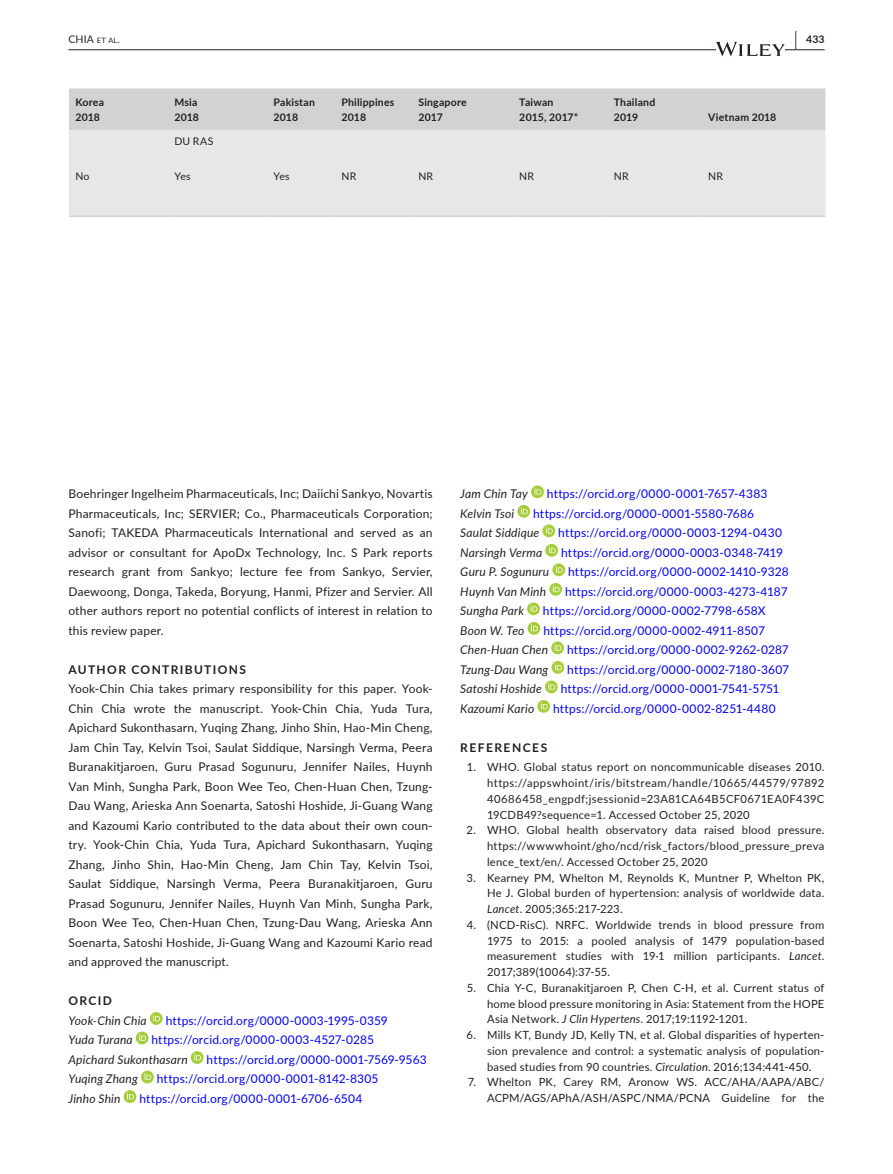
<style>
.page{position:relative;width:893px;height:1174px;background:#fff}
.page>*{position:absolute;margin:0;border:0;box-sizing:border-box;transform-origin:0 0}
.t1{font:12px/19.5px "Lato";letter-spacing:.015em;color:#231f20;text-align:justify}
.t2{font:12px "Lato";letter-spacing:.015em;color:#00f}
.t3{font:italic 12px "Lato";letter-spacing:.015em;color:#231f20}
.t4{font:700 12px "Lato";letter-spacing:.115em;color:#231f20}
.t5{font:11.25px/15.8px "Lato";letter-spacing:.02em;color:#231f20;text-align:justify}
.t6{font:700 10.5px/15px "Lato";letter-spacing:.02em;color:#231f20}
.t7{font:10.5px "Lato";letter-spacing:.02em;color:#231f20}
.t8{font:10.5px "Lato";color:#231f20}
.s1{font-size:7.35px}
.s2{font-size:19.5px}
.s3{font-style:italic}
</style>
<div class="page">
<hr style="left:68px;top:49px;width:756px;height:1px;background:#231f20">
<svg style="left:716px;top:42px;width:69px;height:14px"></svg>
<svg style="left:150px;top:1012px;width:13px;height:12px"></svg>
<svg style="left:153px;top:1014px;width:7px;height:7px"></svg>
<div style="left:136px;top:1031px;width:12px;height:13px;background:#a5cd39;border-radius:50%"></div>
<svg style="left:139px;top:1034px;width:7px;height:7px"></svg>
<svg style="left:191px;top:1051px;width:13px;height:13px"></svg>
<svg style="left:194px;top:1053px;width:7px;height:7px"></svg>
<svg style="left:141px;top:1070px;width:13px;height:13px"></svg>
<svg style="left:144px;top:1073px;width:7px;height:7px"></svg>
<svg style="left:124px;top:1090px;width:12px;height:12px"></svg>
<svg style="left:127px;top:1092px;width:7px;height:7px"></svg>
<svg style="left:531px;top:485px;width:13px;height:13px"></svg>
<svg style="left:534px;top:488px;width:7px;height:7px"></svg>
<svg style="left:517px;top:505px;width:13px;height:13px"></svg>
<svg style="left:521px;top:507px;width:7px;height:7px"></svg>
<svg style="left:542px;top:524px;width:13px;height:13px"></svg>
<svg style="left:546px;top:527px;width:7px;height:7px"></svg>
<svg style="left:545px;top:544px;width:13px;height:12px"></svg>
<svg style="left:549px;top:546px;width:7px;height:7px"></svg>
<svg style="left:552px;top:563px;width:13px;height:13px"></svg>
<svg style="left:556px;top:566px;width:7px;height:7px"></svg>
<svg style="left:549px;top:583px;width:13px;height:13px"></svg>
<svg style="left:553px;top:585px;width:7px;height:7px"></svg>
<svg style="left:527px;top:602px;width:13px;height:13px"></svg>
<svg style="left:530px;top:605px;width:7px;height:7px"></svg>
<svg style="left:528px;top:622px;width:12px;height:12px"></svg>
<svg style="left:531px;top:624px;width:7px;height:7px"></svg>
<svg style="left:551px;top:641px;width:13px;height:13px"></svg>
<svg style="left:555px;top:644px;width:6px;height:7px"></svg>
<svg style="left:551px;top:661px;width:13px;height:13px"></svg>
<svg style="left:555px;top:663px;width:7px;height:7px"></svg>
<svg style="left:545px;top:680px;width:13px;height:13px"></svg>
<svg style="left:548px;top:683px;width:7px;height:7px"></svg>
<svg style="left:537px;top:700px;width:13px;height:12px"></svg>
<svg style="left:541px;top:702px;width:7px;height:7px"></svg>
<div style="left:69px;top:88px;width:756px;height:42px;background:#d1d2d4"></div>
<div style="left:69px;top:130px;width:756px;height:85px;background:#e6e7e9"></div>
<hr style="left:69px;top:215px;width:99px;height:2px;background:#d1d2d4">
<hr style="left:168px;top:215px;width:99px;height:2px;background:#d1d2d4">
<hr style="left:267px;top:215px;width:68px;height:2px;background:#d1d2d4">
<hr style="left:335px;top:215px;width:77px;height:2px;background:#d1d2d4">
<hr style="left:412px;top:215px;width:101px;height:2px;background:#d1d2d4">
<hr style="left:513px;top:215px;width:95px;height:2px;background:#d1d2d4">
<hr style="left:608px;top:215px;width:94px;height:2px;background:#d1d2d4">
<hr style="left:702px;top:215px;width:123px;height:2px;background:#d1d2d4">
<p class="t8" style="left:68px;top:31px;width:53px">CHIA <span class="s1">et al</span>.</p>
<p class="t6" style="left:795px;top:31px;width:31px"><span class="s2">|</span> 433</p>
<p class="t6" style="left:75px;top:94px;width:30px">Korea<br>2018</p>
<p class="t6" style="left:174px;top:94px;width:26px">Msia<br>2018</p>
<p class="t6" style="left:273px;top:94px;width:43px">Pakistan<br>2018</p>
<p class="t6" style="left:341px;top:94px;width:55px">Philippines<br>2018</p>
<p class="t6" style="left:418px;top:94px;width:50px">Singapore<br>2017</p>
<p class="t6" style="left:519px;top:94px;width:61px">Taiwan<br>2015, 2017*</p>
<p class="t6" style="left:614px;top:94px;width:43px">Thailand<br>2019</p>
<p class="t7" style="left:174px;top:133px;width:41px">DU RAS</p>
<p class="t6" style="left:708px;top:109px;width:70px">Vietnam 2018</p>
<p class="t7" style="left:75px;top:169px;width:16px">No</p>
<p class="t7" style="left:174px;top:169px;width:18px">Yes</p>
<p class="t7" style="left:273px;top:169px;width:18px">Yes</p>
<p class="t7" style="left:341px;top:169px;width:16px">NR</p>
<p class="t7" style="left:418px;top:169px;width:16px">NR</p>
<p class="t7" style="left:519px;top:169px;width:16px">NR</p>
<p class="t7" style="left:614px;top:169px;width:16px">NR</p>
<p class="t7" style="left:708px;top:169px;width:16px">NR</p>
<p class="t1" style="left:68px;top:483px;width:366px">Boehringer Ingelheim Pharmaceuticals, Inc; Daiichi Sankyo, Novartis Pharmaceuticals, Inc; SERVIER; Co., Pharmaceuticals Corporation; Sanofi; TAKEDA Pharmaceuticals International and served as an advisor or consultant for ApoDx Technology, Inc. S Park reports research grant from Sankyo; lecture fee from Sankyo, Servier, Daewoong, Donga, Takeda, Boryung, Hanmi, Pfizer and Servier. All other authors report no potential conflicts of interest in relation to this review paper.</p>
<p class="t4" style="left:68px;top:660px;width:179px">AUTHOR CONTRIBUTIONS</p>
<p class="t1" style="left:68px;top:678px;width:366px">Yook-Chin Chia takes primary responsibility for this paper. Yook-Chin Chia wrote the manuscript. Yook-Chin Chia, Yuda Tura, Apichard Sukonthasarn, Yuqing Zhang, Jinho Shin, Hao-Min Cheng, Jam Chin Tay, Kelvin Tsoi, Saulat Siddique, Narsingh Verma, Peera Buranakitjaroen, Guru Prasad Sogunuru, Jennifer Nailes, Huynh Van Minh, Sungha Park, Boon Wee Teo, Chen-Huan Chen, Tzung-Dau Wang, Arieska Ann Soenarta, Satoshi Hoshide, Ji-Guang Wang and Kazoumi Kario contributed to the data about their own coun&shy;try. Yook-Chin Chia, Yuda Tura, Apichard Sukonthasarn, Yuqing Zhang, Jinho Shin, Hao-Min Cheng, Jam Chin Tay, Kelvin Tsoi, Saulat Siddique, Narsingh Verma, Peera Buranakitjaroen, Guru Prasad Sogunuru, Jennifer Nailes, Huynh Van Minh, Sungha Park, Boon Wee Teo, Chen-Huan Chen, Tzung-Dau Wang, Arieska Ann Soenarta, Satoshi Hoshide, Ji-Guang Wang and Kazoumi Kario read and approved the manuscript.</p>
<p class="t4" style="left:68px;top:992px;width:45px">ORCID</p>
<p class="t3" style="left:68px;top:1012px;width:80px">Yook-Chin Chia</p>
<p class="t2" style="left:166px;top:1012px;width:223px">https://orcid.org/0000-0003-1995-0359</p>
<p class="t3" style="left:68px;top:1031px;width:66px">Yuda Turana</p>
<p class="t2" style="left:152px;top:1031px;width:224px">https://orcid.org/0000-0003-4527-0285</p>
<p class="t3" style="left:68px;top:1051px;width:121px">Apichard Sukonthasarn</p>
<p class="t2" style="left:207px;top:1051px;width:222px">https://orcid.org/0000-0001-7569-9563</p>
<p class="t3" style="left:68px;top:1070px;width:71px">Yuqing Zhang</p>
<p class="t2" style="left:157px;top:1070px;width:223px">https://orcid.org/0000-0001-8142-8305</p>
<p class="t3" style="left:68px;top:1090px;width:54px">Jinho Shin</p>
<p class="t2" style="left:139px;top:1090px;width:225px">https://orcid.org/0000-0001-6706-6504</p>
<p class="t3" style="left:460px;top:485px;width:69px">Jam Chin Tay</p>
<p class="t2" style="left:547px;top:485px;width:222px">https://orcid.org/0000-0001-7657-4383</p>
<p class="t3" style="left:460px;top:505px;width:55px">Kelvin Tsoi</p>
<p class="t2" style="left:533px;top:505px;width:223px">https://orcid.org/0000-0001-5580-7686</p>
<p class="t3" style="left:460px;top:524px;width:81px">Saulat Siddique</p>
<p class="t2" style="left:558px;top:524px;width:225px">https://orcid.org/0000-0003-1294-0430</p>
<p class="t3" style="left:460px;top:544px;width:83px">Narsingh Verma</p>
<p class="t2" style="left:561px;top:544px;width:223px">https://orcid.org/0000-0003-0348-7419</p>
<p class="t3" style="left:460px;top:563px;width:91px">Guru P. Sogunuru</p>
<p class="t2" style="left:568px;top:563px;width:222px">https://orcid.org/0000-0002-1410-9328</p>
<p class="t3" style="left:460px;top:583px;width:87px">Huynh Van Minh</p>
<p class="t2" style="left:565px;top:583px;width:224px">https://orcid.org/0000-0003-4273-4187</p>
<p class="t3" style="left:460px;top:602px;width:65px">Sungha Park</p>
<p class="t2" style="left:543px;top:602px;width:224px">https://orcid.org/0000-0002-7798-658X</p>
<p class="t3" style="left:460px;top:622px;width:66px">Boon W. Teo</p>
<p class="t2" style="left:543px;top:622px;width:223px">https://orcid.org/0000-0002-4911-8507</p>
<p class="t3" style="left:460px;top:641px;width:89px">Chen-Huan Chen</p>
<p class="t2" style="left:567px;top:641px;width:223px">https://orcid.org/0000-0002-9262-0287</p>
<p class="t3" style="left:460px;top:661px;width:90px">Tzung-Dau Wang</p>
<p class="t2" style="left:567px;top:661px;width:223px">https://orcid.org/0000-0002-7180-3607</p>
<p class="t3" style="left:460px;top:680px;width:83px">Satoshi Hoshide</p>
<p class="t2" style="left:561px;top:680px;width:220px">https://orcid.org/0000-0001-7541-5751</p>
<p class="t3" style="left:460px;top:700px;width:75px">Kazoumi Kario</p>
<p class="t2" style="left:553px;top:700px;width:224px">https://orcid.org/0000-0002-8251-4480</p>
<p class="t4" style="left:460px;top:738px;width:88px">REFERENCES</p>
<p class="t5" style="left:487px;top:759px;width:339px;text-indent:-20px">1. WHO. Global status report on noncommunicable diseases 2010. https://appswhoint/iris/bitstream/handle/10665/44579/97892<br>40686458_engpdf;jsessionid=23A81CA64B5CF0671EA0F439C 19CDB49?sequence=1. Accessed October 25, 2020</p>
<p class="t5" style="left:487px;top:822px;width:339px;text-indent:-21px">2. WHO. Global health observatory data raised blood pressure. https://wwwwhoint/gho/ncd/risk_factors/blood_pressure_preva lence_text/en/. Accessed October 25, 2020</p>
<p class="t5" style="left:487px;top:869px;width:339px;text-indent:-21px">3. Kearney PM, Whelton M, Reynolds K, Muntner P, Whelton PK, He J. Global burden of hypertension: analysis of worldwide data.<br><span class="s3">Lancet</span>. 2005;365:217-223.</p>
<p class="t5" style="left:487px;top:916px;width:339px;text-indent:-20px">4. (NCD-RisC). NRFC. Worldwide trends in blood pressure from 1975 to 2015: a pooled analysis of 1479 population-based measurement studies with 19·1 million participants. <span class="s3">Lancet</span>.<br>2017;389(10064):37-55.</p>
<p class="t5" style="left:487px;top:979px;width:339px;text-indent:-20px">5. Chia Y-C, Buranakitjaroen P, Chen C-H, et al. Current status of home blood pressure monitoring in Asia: Statement from the HOPE Asia Network. <span class="s3">J Clin Hypertens</span>. 2017;19:1192-1201.</p>
<p class="t5" style="left:487px;top:1026px;width:339px;text-indent:-21px">6. Mills KT, Bundy JD, Kelly TN, et al. Global disparities of hyperten&shy;sion prevalence and control: a systematic analysis of population&shy;based studies from 90 countries. <span class="s3">Circulation</span>. 2016;134:441-450.</p>
<p class="t5" style="left:468px;top:1074px;width:358px;text-align:right">7. Whelton PK, Carey RM, Aronow WS. ACC/AHA/AAPA/ABC/<br>ACPM/AGS/APhA/ASH/ASPC/NMA/PCNA Guideline for the</p>
</div>
